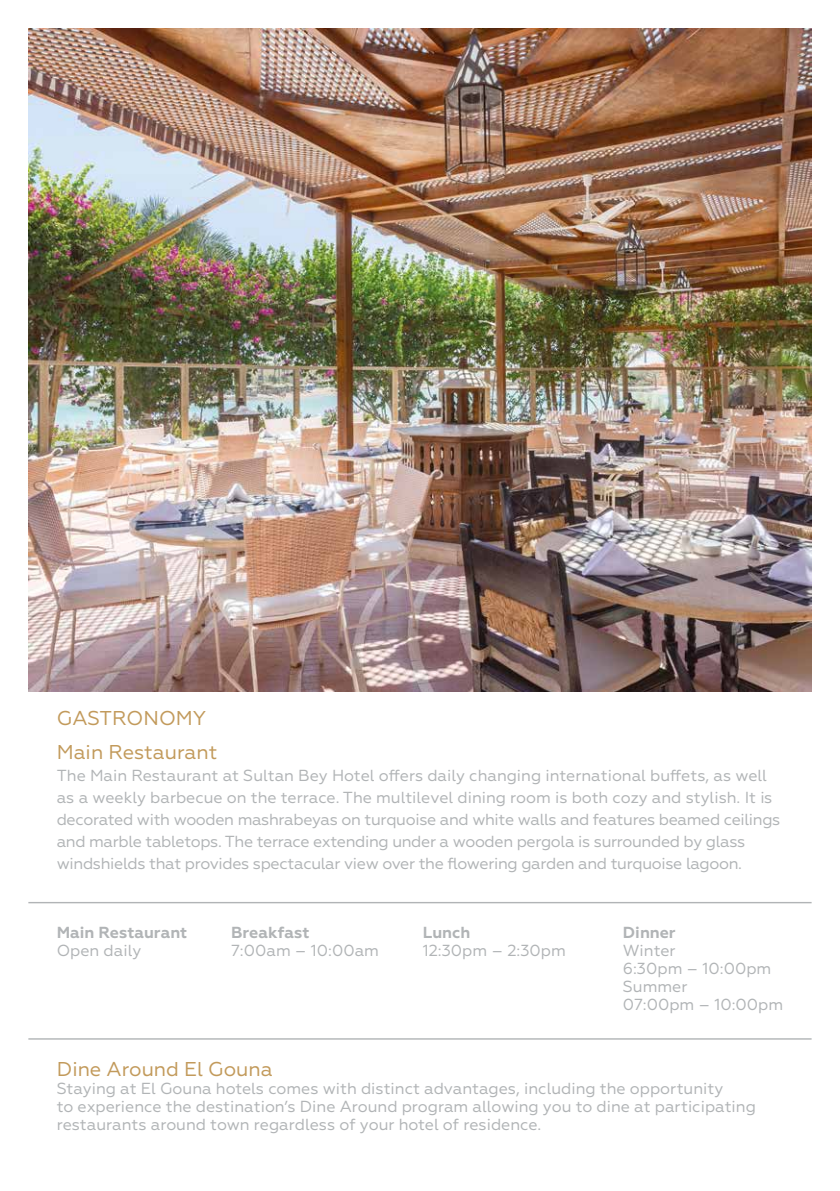
<style>
.page{position:relative;width:840px;height:1191px;background:#fff}
.page>*{position:absolute;margin:0;border:0;box-sizing:border-box;transform-origin:0 0}
.t1{font:20px/34.2px "Geometria";color:#c29a5b}
.t2{font:16px/22px "Geometria";letter-spacing:-.02em;color:#b1b4b6}
.t3{font:16px/18px "Geometria";color:#b1b4b6}
.t4{font:700 16px "Geometria";color:#b1b4b6}
</style>
<div class="page">
<hr style="left:28px;top:902px;width:783px;height:1px;background:#b1b4b6">
<hr style="left:28px;top:1038px;width:783px;height:1px;background:#b1b4b6">
<img style="left:28px;top:28px;width:783px;height:663px">
<p class="t1" style="left:57px;top:700px;width:162px">GASTRONOMY<br>Main Restaurant</p>
<p class="t2" style="left:57px;top:764px;width:724px">The Main Restaurant at Sultan Bey Hotel offers daily changing international buffets, as well as a weekly barbecue on the terrace. The multilevel dining room is both cozy and stylish. It is decorated with wooden mashrabeyas on turquoise and white walls and features beamed ceilings and marble tabletops. The terrace extending under a wooden pergola is surrounded by glass windshields that provides spectacular view over the flowering garden and turquoise lagoon.</p>
<p class="t4" style="left:57px;top:922px;width:132px">Main Restaurant</p>
<p class="t3" style="left:57px;top:941px;width:86px">Open daily</p>
<p class="t4" style="left:231px;top:922px;width:80px">Breakfast</p>
<p class="t3" style="left:231px;top:941px;width:149px">7:00am – 10:00am</p>
<p class="t4" style="left:422px;top:922px;width:49px">Lunch</p>
<p class="t3" style="left:422px;top:941px;width:144px">12:30pm – 2:30pm</p>
<p class="t4" style="left:622px;top:922px;width:54px">Dinner</p>
<p class="t3" style="left:622px;top:941px;width:162px">Winter<br>6:30pm – 10:00pm<br>Summer<br>07:00pm – 10:00pm</p>
<p class="t1" style="left:57px;top:1051px;width:217px">Dine Around El Gouna</p>
<p class="t3" style="left:57px;top:1079px;width:700px">Staying at El Gouna hotels comes with distinct advantages, including the opportunity<br>to experience the destination’s Dine Around program allowing you to dine at participating restaurants around town regardless of your hotel of residence.</p>
</div>
